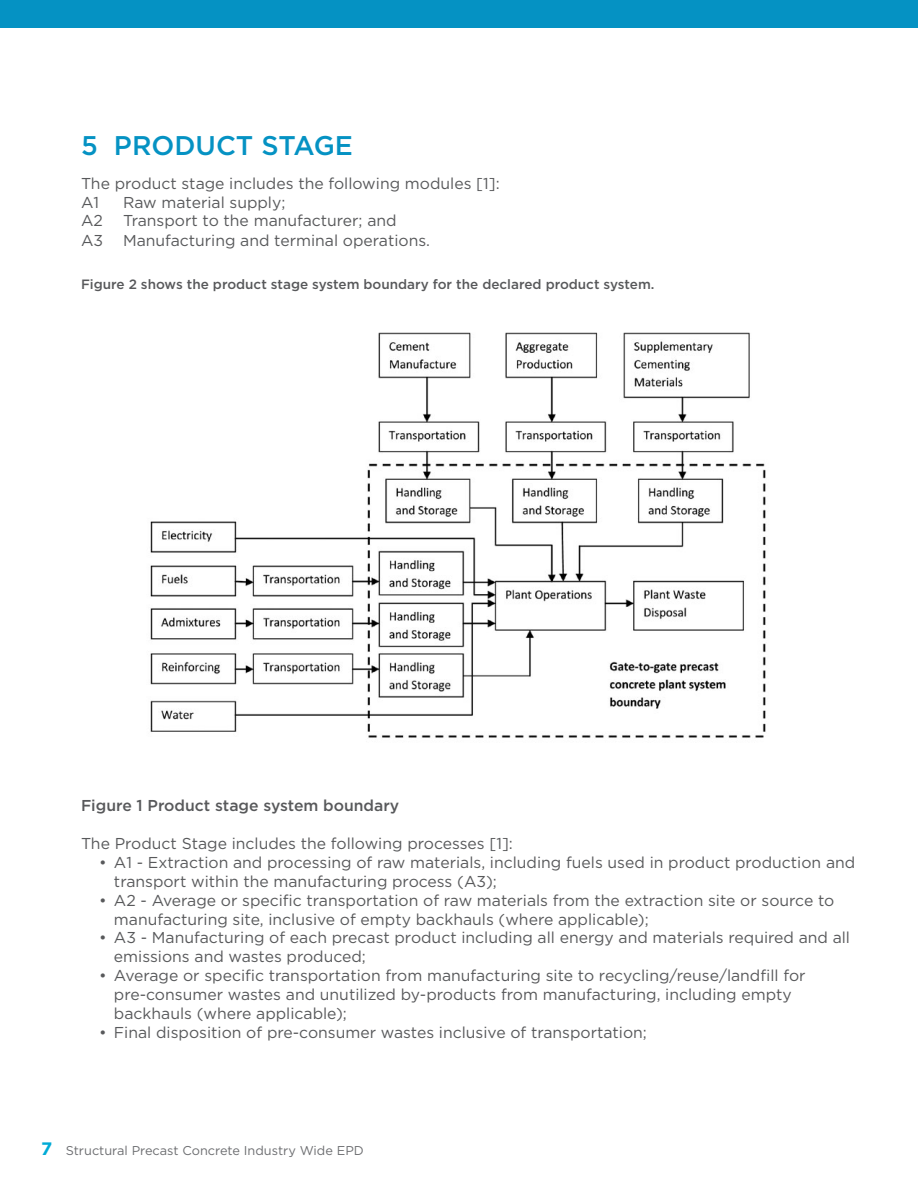
<style>
.page{position:relative;width:918px;height:1188px;background:#fff}
.page>*{position:absolute;margin:0;border:0;box-sizing:border-box;transform-origin:0 0}
.t1{font:500 27px "Gotham Pro";color:#0592c3}
.t2{font:15.75px/18.9px "Gotham Pro";color:#58595b}
.t3{font:500 15.75px "Gotham Pro";color:#58595b}
.t4{font:500 13.5px "Gotham Pro";color:#58595b}
.t5{font:12.75px "Gotham Pro";color:#6d6e71}
.s1{font-weight:700;font-size:18px;color:#00abd6}
</style>
<div class="page">
<div style="left:0;top:0;width:918px;height:27px;background:#0592c3"></div>
<img style="left:150px;top:332px;width:616px;height:406px">
<h1 class="t1" style="left:81px;top:130px;width:273px">5 PRODUCT STAGE</h1>
<p class="t2" style="left:81px;top:174px;width:420px">The product stage includes the following modules [1]:<br>A1</p>
<p class="t2" style="left:123px;top:192px;width:164px">Raw material supply;</p>
<p class="t2" style="left:81px;top:211px;width:23px">A2</p>
<p class="t2" style="left:123px;top:211px;width:275px">Transport to the manufacturer; and</p>
<p class="t2" style="left:81px;top:231px;width:24px">A3</p>
<p class="t2" style="left:123px;top:231px;width:309px">Manufacturing and terminal operations.</p>
<p class="t4" style="left:81px;top:277px;width:575px">Figure 2 shows the product stage system boundary for the declared product system.</p>
<p class="t3" style="left:81px;top:797px;width:320px">Figure 1 Product stage system boundary</p>
<p class="t2" style="left:81px;top:834px;width:434px">The Product Stage includes the following processes [1]:</p>
<p class="t2" style="left:114px;top:853px;width:743px;text-indent:-15px">• A1 - Extraction and processing of raw materials, including fuels used in product production and transport within the manufacturing process (A3);</p>
<p class="t2" style="left:114px;top:891px;width:722px;text-indent:-15px">• A2 - Average or specific transportation of raw materials from the extraction site or source to manufacturing site, inclusive of empty backhauls (where applicable);</p>
<p class="t2" style="left:114px;top:928px;width:738px;text-indent:-15px">• A3 - Manufacturing of each precast product including all energy and materials required and all emissions and wastes produced;</p>
<p class="t2" style="left:114px;top:966px;width:693px;text-indent:-15px">• Average or specific transportation from manufacturing site to recycling/reuse/landfill for pre-consumer wastes and unutilized by-products from manufacturing, including empty backhauls (where applicable);</p>
<p class="t2" style="left:99px;top:1023px;width:549px">• Final disposition of pre-consumer wastes inclusive of transportation;</p>
<p class="t5" style="left:41px;top:1144px;width:324px"><span class="s1">7</span> Structural Precast Concrete Industry Wide EPD</p>
</div>
